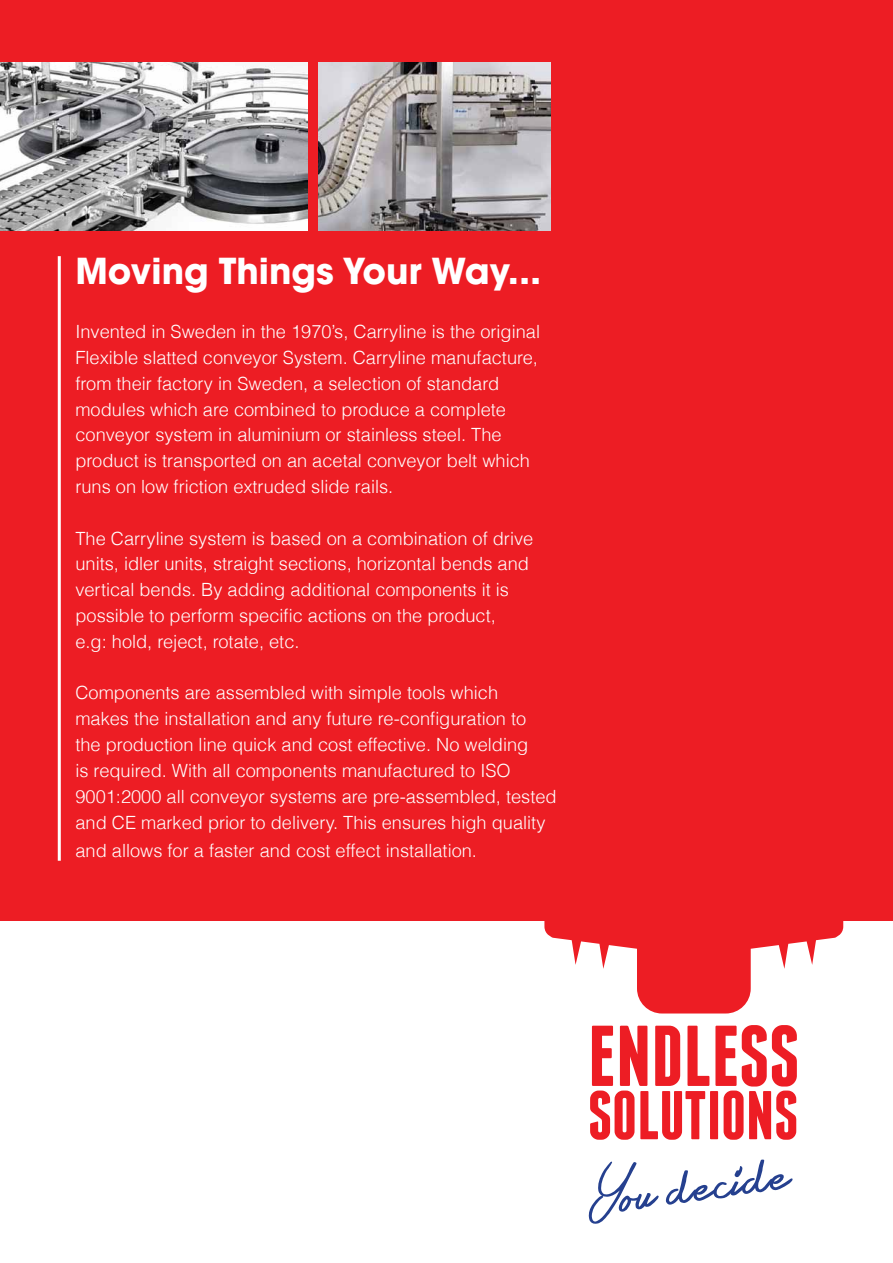
<style>
.page{position:relative;width:893px;height:1263px;background:#fff}
.page>*{position:absolute;margin:0;border:0;box-sizing:border-box;transform-origin:0 0}
.t1{font:700 86.1px "Franchise";color:#ed1d24}
.t2{font:700 68.85px "Franchise";color:#ed1d24}
.t3{font:47.4px "Silent Reaction";color:#25408f}
.t4{font:700 35.55px "Avant Garde";color:#fff}
.t5{font:300 18.15px/25.8px "Helvetica";color:#fff}
</style>
<div class="page">
<div style="left:0;top:0;width:893px;height:921px;background:#ed1d24"></div>
<img style="left:0;top:63px;width:308px;height:167px">
<img style="left:318px;top:63px;width:233px;height:167px">
<hr style="left:58px;top:256px;width:3px;height:605px;background:#fff">
<svg style="left:544px;top:921px;width:299px;height:92px"></svg>
<div style="left:634px;top:899px;width:125px;height:44px;background:#ed1d24"></div>
<h3 class="t4" style="left:75px;top:248px;width:467px">Moving Things Your Way...</h3>
<p class="t5" style="left:75px;top:319px;width:466px">Invented in Sweden in the 1970’s, Carryline is the original Flexible slatted conveyor System. Carryline manufacture, from their factory in Sweden, a selection of standard modules which are combined to produce a complete conveyor system in aluminium or stainless steel. The product is transported on an acetal conveyor belt which runs on low friction extruded slide rails.</p>
<p class="t5" style="left:75px;top:525px;width:459px">The Carryline system is based on a combination of drive units, idler units, straight sections, horizontal bends and vertical bends. By adding additional components it is possible to perform specific actions on the product,<br>e.g: hold, reject, rotate, etc.</p>
<p class="t5" style="left:75px;top:680px;width:483px">Components are assembled with simple tools which<br>makes the installation and any future re-configuration to<br>the production line quick and cost effective. No welding<br>is required. With all components manufactured to ISO 9001:2000 all conveyor systems are pre-assembled, tested and CE marked prior to delivery. This ensures high quality</p>
<p class="t5" style="left:75px;top:838px;width:403px">and allows for a faster and cost effect installation.</p>
<h1 class="t1" style="left:588px;top:1016px;width:213px">ENDLESS</h1>
<h2 class="t2" style="left:588px;top:1083px;width:212px">SOLUTIONS</h2>
<h3 class="t3" style="left:582px;top:1166px;width:206px;rotate:-8deg">You decide</h3>
</div>
